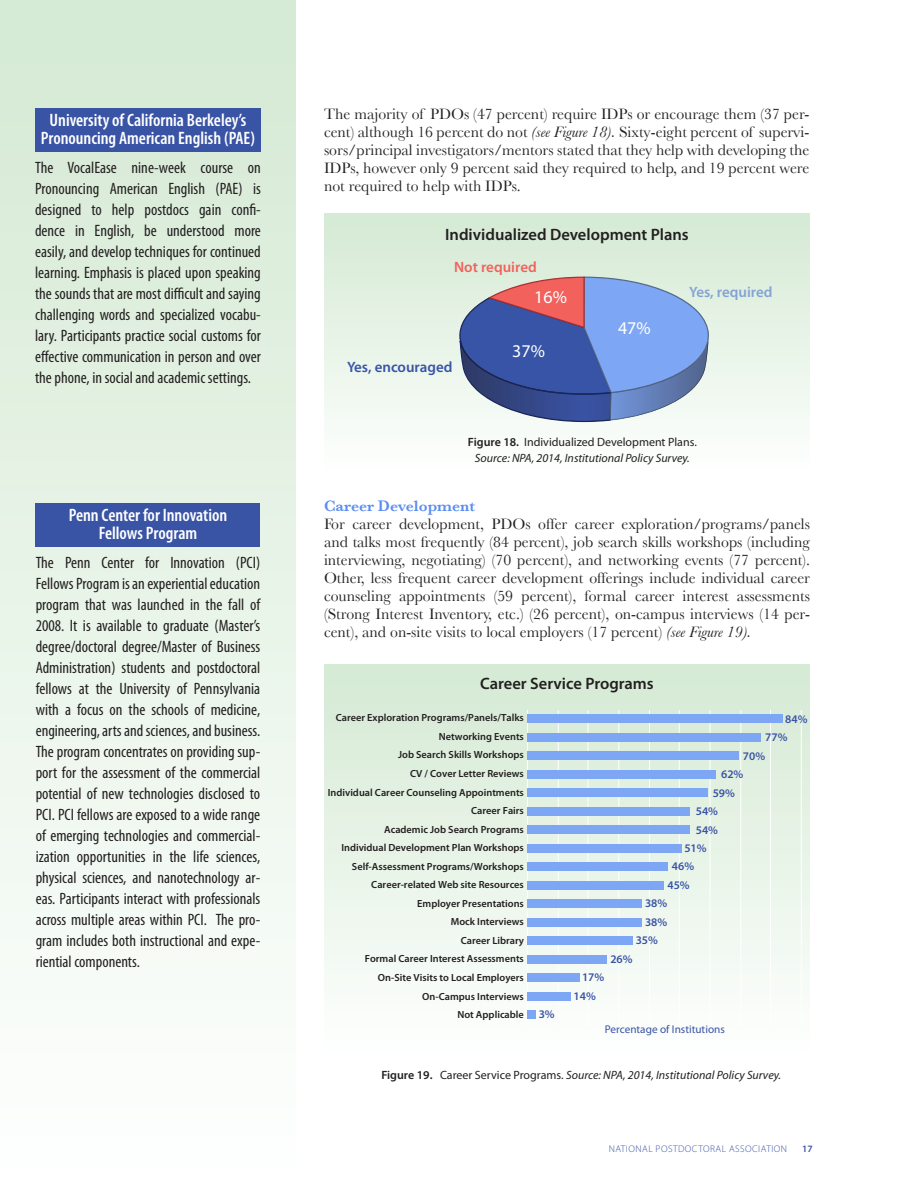
<style>
.page{position:relative;width:918px;height:1188px;background:#fff}
.page>*{position:absolute;margin:0;border:0;box-sizing:border-box;transform-origin:0 0}
.t1{font:600 condensed 18px/18px "Myriad Pro";color:#fff;text-align:center}
.t2{font:18px "Myriad Pro";color:#fff}
.t3{font:condensed 16.5px/21px "Myriad Pro";color:#231f20;text-align:justify}
.t4{font:600 16.5px "Myriad Pro";color:#231f20}
.t5{font:15.75px/18px "Baskerville";color:#231f20;text-align:justify}
.t6{font:600 15.75px "Baskerville";color:#5a8df1}
.t7{font:600 15px "Myriad Pro";color:#3854a6}
.t8{font:600 15px "Myriad Pro";color:#83a3d4}
.t9{font:600 15px "Myriad Pro";color:#f2615c}
.t10{font:italic 12px/16.5px "Myriad Pro";color:#231f20;text-align:center}
.t11{font:600 11.7px "Myriad Pro";color:#3953a5}
.t12{font:11.25px "Myriad Pro";color:#3953a5}
.t13{font:600 10.35px "Myriad Pro";color:#231f20}
.t14{font:300 9.75px "Myriad Pro";letter-spacing:.05em;color:#3953a5}
.t15{font:600 9.75px "Myriad Pro";color:#3953a5}
.s1{font-style:italic}
.s2{font-weight:600;font-style:normal}
.s3{font-style:normal}
</style>
<div class="page">
<div style="left:324px;top:665px;width:486px;height:391px;background:linear-gradient(to bottom,#d3e9d3,#fdfffe)"></div>
<hr style="left:801px;top:710px;width:1px;height:316px;background:#fff">
<hr style="left:770px;top:710px;width:1px;height:316px;background:#fff">
<hr style="left:740px;top:710px;width:1px;height:316px;background:#fff">
<hr style="left:710px;top:710px;width:1px;height:316px;background:#fff">
<hr style="left:679px;top:710px;width:1px;height:316px;background:#fff">
<hr style="left:649px;top:710px;width:1px;height:316px;background:#fff">
<hr style="left:618px;top:710px;width:1px;height:316px;background:#fff">
<hr style="left:588px;top:710px;width:1px;height:316px;background:#fff">
<hr style="left:558px;top:710px;width:1px;height:316px;background:#fff">
<hr style="left:527px;top:710px;width:1px;height:316px;background:#fff">
<div style="left:527px;top:752px;width:212px;height:8px;background:#7da6f5"></div>
<div style="left:527px;top:770px;width:189px;height:9px;background:#7da6f5"></div>
<div style="left:527px;top:789px;width:181px;height:8px;background:#7da6f5"></div>
<div style="left:527px;top:807px;width:163px;height:9px;background:#7da6f5"></div>
<div style="left:527px;top:826px;width:163px;height:8px;background:#7da6f5"></div>
<div style="left:527px;top:844px;width:155px;height:9px;background:#7da6f5"></div>
<div style="left:527px;top:863px;width:141px;height:8px;background:#7da6f5"></div>
<div style="left:527px;top:881px;width:137px;height:9px;background:#7da6f5"></div>
<div style="left:527px;top:900px;width:115px;height:8px;background:#7da6f5"></div>
<div style="left:527px;top:918px;width:115px;height:9px;background:#7da6f5"></div>
<div style="left:527px;top:937px;width:106px;height:8px;background:#7da6f5"></div>
<div style="left:527px;top:955px;width:80px;height:9px;background:#7da6f5"></div>
<div style="left:527px;top:974px;width:53px;height:8px;background:#7da6f5"></div>
<div style="left:527px;top:992px;width:44px;height:9px;background:#7da6f5"></div>
<div style="left:527px;top:1011px;width:9px;height:8px;background:#7da6f5"></div>
<div style="left:527px;top:733px;width:234px;height:9px;background:#7da6f5"></div>
<div style="left:527px;top:715px;width:256px;height:8px;background:#7da6f5"></div>
<div style="left:0;top:0;width:296px;height:1188px;background:linear-gradient(to bottom,#d4e9d3,#fefffe)"></div>
<div style="left:324px;top:214px;width:486px;height:260px;background:linear-gradient(to bottom,#d4e9d3,#fdfffe)"></div>
<div style="left:35px;top:108px;width:226px;height:44px;background:#3953a5"></div>
<div style="left:36px;top:503px;width:224px;height:44px;background:#3953a5"></div>
<svg style="left:459px;top:277px;width:250px;height:145px;background:#9595c1"></svg>
<img style="left:461px;top:341px;width:247px;height:80px">
<p class="t1" style="left:41px;top:111px;width:216px">University of California Berkeley’s<br>Pronouncing American English (PAE)</p>
<p class="t3" style="left:35px;top:157px;width:227px">The VocalEase nine-week course on Pronouncing American English (PAE) is designed to help postdocs gain confi&shy;dence in English, be understood more easily, and develop techniques for continued learning. Emphasis is placed upon speaking the sounds that are most difficult and saying challenging words and specialized vocabu&shy;lary. Participants practice social customs for effective communication in person and over the phone, in social and academic settings.</p>
<p class="t1" style="left:69px;top:507px;width:160px">Penn Center for Innovation<br>Fellows Program</p>
<p class="t3" style="left:36px;top:552px;width:226px">The Penn Center for Innovation (PCI)<br>Fellows Program is an experiential education program that was launched in the fall of 2008. It is available to graduate (Master’s degree/doctoral degree/Master of Business Administration) students and postdoctoral fellows at the University of Pennsylvania with a focus on the schools of medicine, engineering, arts and sciences, and business.<br>The program concentrates on providing sup&shy;port for the assessment of the commercial potential of new technologies disclosed to PCI. PCI fellows are exposed to a wide range of emerging technologies and commercial&shy;ization opportunities in the life sciences, physical sciences, and nanotechnology ar&shy;eas. Participants interact with professionals across multiple areas within PCI. The pro&shy;gram includes both instructional and expe&shy;riential components.</p>
<p class="t5" style="left:324px;top:104px;width:487px">The majority of PDOs (47 percent) require IDPs or encourage them (37 per&shy;cent) although 16 percent do not <span class="s1">(see Figure 18).</span> Sixty-eight percent of supervi&shy;sors/principal investigators/mentors stated that they help with developing the IDPs, however only 9 percent said they required to help, and 19 percent were not required to help with IDPs.</p>
<p class="t4" style="left:445px;top:224px;width:245px">Individualized Development Plans</p>
<p class="t9" style="left:454px;top:258px;width:84px">Not required</p>
<p class="t2" style="left:534px;top:286px;width:34px">16%</p>
<p class="t7" style="left:347px;top:357px;width:107px">Yes, encouraged</p>
<p class="t2" style="left:512px;top:340px;width:34px">37%</p>
<p class="t2" style="left:618px;top:317px;width:34px">47%</p>
<p class="t8" style="left:689px;top:282px;width:85px">Yes, required</p>
<p class="t10" style="left:468px;top:433px;width:230px"><span class="s2">Figure 18.</span> <span class="s3">Individualized Development Plans.<br></span>Source: NPA, 2014, Institutional Policy Survey.</p>
<p class="t6" style="left:324px;top:496px;width:153px">Career Development</p>
<p class="t5" style="left:324px;top:514px;width:488px">For career development, PDOs offer career exploration/programs/panels and talks most frequently (84 percent), job search skills workshops (including interviewing, negotiating) (70 percent), and networking events (77 percent).<br>Other, less frequent career development offerings include individual career counseling appointments (59 percent), formal career interest assessments (Strong Interest Inventory, etc.) (26 percent), on-campus interviews (14 per&shy;cent), and on-site visits to local employers (17 percent) <span class="s1">(see Figure 19).</span></p>
<p class="t4" style="left:480px;top:673px;width:175px">Career Service Programs</p>
<p class="t13" style="left:336px;top:711px;width:190px">Career Exploration Programs/Panels/Talks</p>
<p class="t11" style="left:785px;top:711px;width:24px">84%</p>
<p class="t13" style="left:439px;top:730px;width:86px">Networking Events</p>
<p class="t11" style="left:765px;top:730px;width:24px">77%</p>
<p class="t13" style="left:398px;top:748px;width:127px">Job Search Skills Workshops</p>
<p class="t11" style="left:743px;top:748px;width:24px">70%</p>
<p class="t13" style="left:410px;top:767px;width:115px">CV / Cover Letter Reviews</p>
<p class="t11" style="left:721px;top:767px;width:24px">62%</p>
<p class="t13" style="left:328px;top:786px;width:198px">Individual Career Counseling Appointments</p>
<p class="t11" style="left:713px;top:785px;width:24px">59%</p>
<p class="t13" style="left:471px;top:804px;width:54px">Career Fairs</p>
<p class="t11" style="left:696px;top:804px;width:24px">54%</p>
<p class="t13" style="left:384px;top:823px;width:141px">Academic Job Search Programs</p>
<p class="t11" style="left:696px;top:822px;width:24px">54%</p>
<p class="t13" style="left:341px;top:841px;width:184px">Individual Development Plan Workshops</p>
<p class="t11" style="left:684px;top:841px;width:24px">51%</p>
<p class="t13" style="left:352px;top:860px;width:173px">Self-Assessment Programs/Workshops</p>
<p class="t11" style="left:672px;top:859px;width:24px">46%</p>
<p class="t13" style="left:371px;top:878px;width:154px">Career-related Web site Resources</p>
<p class="t11" style="left:667px;top:877px;width:24px">45%</p>
<p class="t13" style="left:417px;top:897px;width:108px">Employer Presentations</p>
<p class="t11" style="left:645px;top:896px;width:24px">38%</p>
<p class="t13" style="left:451px;top:915px;width:75px">Mock Interviews</p>
<p class="t11" style="left:645px;top:914px;width:24px">38%</p>
<p class="t13" style="left:461px;top:934px;width:65px">Career Library</p>
<p class="t11" style="left:636px;top:933px;width:24px">35%</p>
<p class="t13" style="left:365px;top:952px;width:161px">Formal Career Interest Assessments</p>
<p class="t11" style="left:610px;top:951px;width:24px">26%</p>
<p class="t13" style="left:378px;top:971px;width:147px">On-Site Visits to Local Employers</p>
<p class="t11" style="left:582px;top:970px;width:24px">17%</p>
<p class="t13" style="left:422px;top:990px;width:103px">On-Campus Interviews</p>
<p class="t11" style="left:574px;top:988px;width:24px">14%</p>
<p class="t13" style="left:457px;top:1008px;width:68px">Not Applicable</p>
<p class="t11" style="left:539px;top:1007px;width:18px">3%</p>
<p class="t12" style="left:605px;top:1022px;width:122px">Percentage of Institutions</p>
<p class="t10" style="left:381px;top:1066px;width:401px"><span class="s2">Figure 19.</span> <span class="s3">Career Service Programs.</span> Source: NPA, 2014, Institutional Policy Survey.</p>
<p class="t14" style="left:609px;top:1143px;width:180px">NATIONAL POSTDOCTORAL ASSOCIATION</p>
<p class="t15" style="left:802px;top:1143px;width:12px">17</p>
</div>
